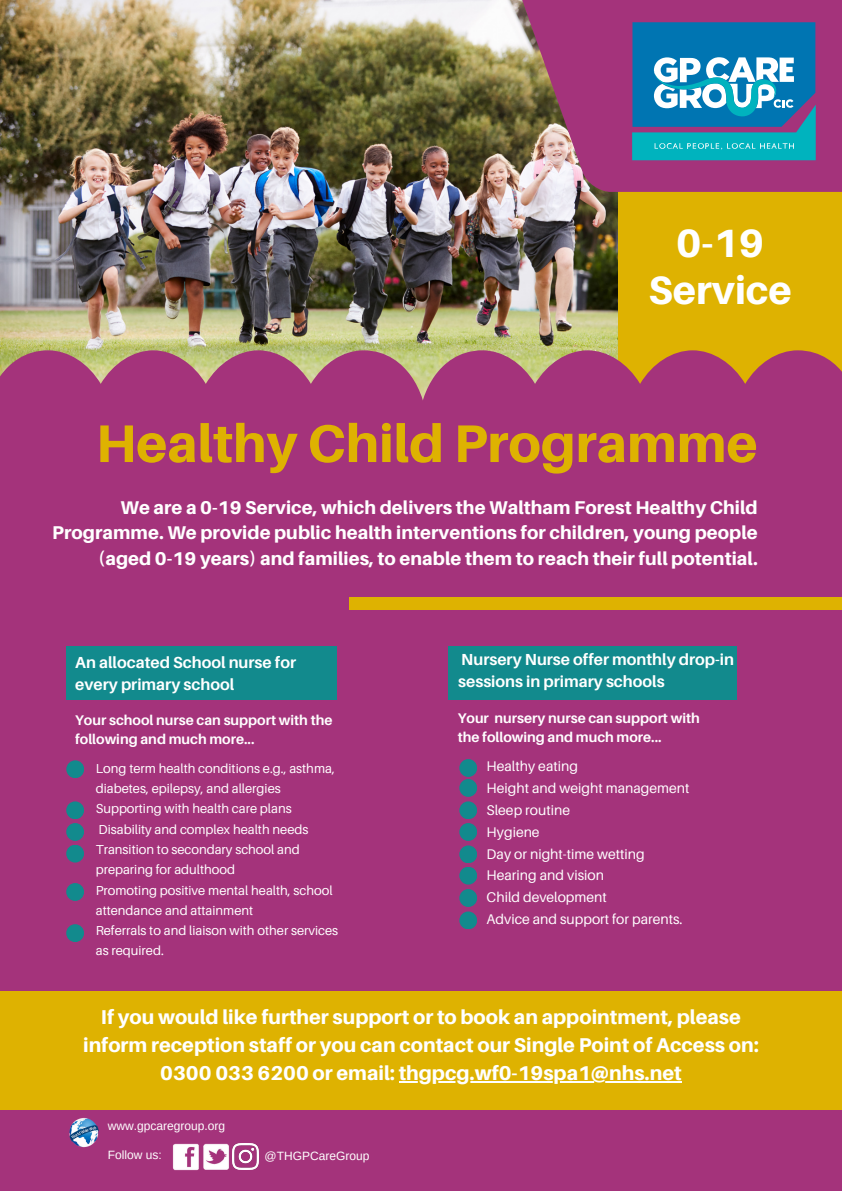
<style>
.page{position:relative;width:842px;height:1191px;background:#fff}
.page>*{position:absolute;margin:0;border:0;box-sizing:border-box;transform-origin:0 0}
.t1{font:800 53px "Aileron";color:#deb201}
.t2{font:800 39.5px/46.5px "Aileron";color:#fff;text-align:center}
.t3{font:800 20px/27.8px "Aileron";color:#fff;text-align:center}
.t4{font:800 18.5px/25.5px "Aileron";letter-spacing:.005em;color:#fff;text-align:right}
.t5{font:700 16px/21.8px "Aileron";color:#fff}
.t6{font:14px/21.8px "Aileron";color:#fff}
.t7{font:700 14px/19.5px "Aileron";color:#fff}
.t8{font:13px/20.2px "Aileron";color:#fff}
.t9{font:12px "Arimo";color:#fff}
</style>
<div class="page">
<div style="left:0;top:0;width:842px;height:1190px;background:#deb201"></div>
<img style="left:0;top:0;width:617px;height:350px">
<svg style="left:499px;top:0;width:343px;height:192px;background:#a54f7c"></svg>
<svg style="left:632px;top:22px;width:184px;height:138px;background:#399abf"></svg>
<div style="left:0;top:350px;width:419px;height:203px;background:#a4337b"></div>
<div style="left:419px;top:350px;width:423px;height:203px;background:#a4337b"></div>
<div style="left:0;top:553px;width:842px;height:437px;background:#a4337b"></div>
<div style="left:0;top:1110px;width:842px;height:80px;background:#a4337b"></div>
<div style="left:66px;top:646px;width:271px;height:53px;background:#128a8d"></div>
<div style="left:66px;top:760px;width:18px;height:18px;background:#128a8d;border-radius:50%"></div>
<div style="left:449px;top:646px;width:288px;height:53px;background:#128a8d"></div>
<div style="left:66px;top:823px;width:18px;height:17px;background:#128a8d;border-radius:50%"></div>
<div style="left:66px;top:844px;width:18px;height:18px;background:#128a8d;border-radius:50%"></div>
<div style="left:66px;top:882px;width:18px;height:18px;background:#128a8d;border-radius:50%"></div>
<div style="left:66px;top:801px;width:18px;height:18px;background:#128a8d;border-radius:50%"></div>
<div style="left:459px;top:759px;width:18px;height:17px;background:#128a8d;border-radius:50%"></div>
<div style="left:459px;top:779px;width:18px;height:17px;background:#128a8d;border-radius:50%"></div>
<div style="left:459px;top:801px;width:18px;height:18px;background:#128a8d;border-radius:50%"></div>
<div style="left:459px;top:823px;width:18px;height:17px;background:#128a8d;border-radius:50%"></div>
<div style="left:459px;top:845px;width:18px;height:18px;background:#128a8d;border-radius:50%"></div>
<div style="left:459px;top:866px;width:18px;height:18px;background:#128a8d;border-radius:50%"></div>
<div style="left:459px;top:889px;width:18px;height:17px;background:#128a8d;border-radius:50%"></div>
<div style="left:648px;top:26px;width:162px;height:27px;background:#0075b2"></div>
<div style="left:349px;top:597px;width:493px;height:12px;background:#deb201"></div>
<hr style="left:399px;top:1080px;width:283px;height:2px;background:#fff">
<img style="left:69px;top:1117px;width:30px;height:31px">
<img style="left:172px;top:1143px;width:57px;height:28px">
<img style="left:233px;top:1143px;width:25px;height:26px">
<div style="left:459px;top:911px;width:18px;height:18px;background:#128a8d;border-radius:50%"></div>
<div style="left:66px;top:924px;width:18px;height:17px;background:#128a8d;border-radius:50%"></div>
<h4 class="t2" style="left:649px;top:219px;width:145px">0-19<br>Service</h4>
<h6 class="t1" style="left:96px;top:410px;width:663px">Healthy Child Programme</h6>
<h5 class="t4" style="left:52px;top:494px;width:707px">We are a 0-19 Service, which delivers the Waltham Forest Healthy Child<br>Programme. We provide public health interventions for children, young people (aged 0-19 years) and families, to enable them to reach their full potential.</h5>
<h1 class="t5" style="left:75px;top:651px;width:222px">An allocated School nurse for every primary school</h1>
<p class="t5" style="left:458px;top:648px;width:277px">Nursery Nurse offer monthly drop-in sessions in primary schools</p>
<h5 class="t7" style="left:75px;top:709px;width:259px">Your school nurse can support with the following and much more...</h5>
<h6 class="t7" style="left:458px;top:707px;width:244px">Your nursery nurse can support with the following and much more...</h6>
<h3 class="t8" style="left:96px;top:758px;width:244px">Long term health conditions e.g., asthma, diabetes, epilepsy, and allergies Supporting with health care plans Disability and complex health needs Transition to secondary school and preparing for adulthood<br>Promoting positive mental health, school attendance and attainment<br>Referrals to and liaison with other services as required.</h3>
<h2 class="t6" style="left:487px;top:755px;width:204px">Healthy eating<br>Height and weight management<br>Sleep routine<br>Hygiene<br>Day or night-time wetting<br>Hearing and vision<br>Child development<br>Advice and support for parents.</h2>
<p class="t3" style="left:83px;top:1002px;width:677px">If you would like further support or to book an appointment, please inform reception staff or you can contact our Single Point of Access on:<br>0300 033 6200 or email: thgpcg.wf0-19spa1@nhs.net</p>
<p class="t9" style="left:108px;top:1119px;width:119px">www.gpcaregroup.org</p>
<h3 class="t9" style="left:108px;top:1148px;width:55px">Follow us:</h3>
<p class="t9" style="left:265px;top:1148px;width:106px">@THGPCareGroup</p>
</div>
